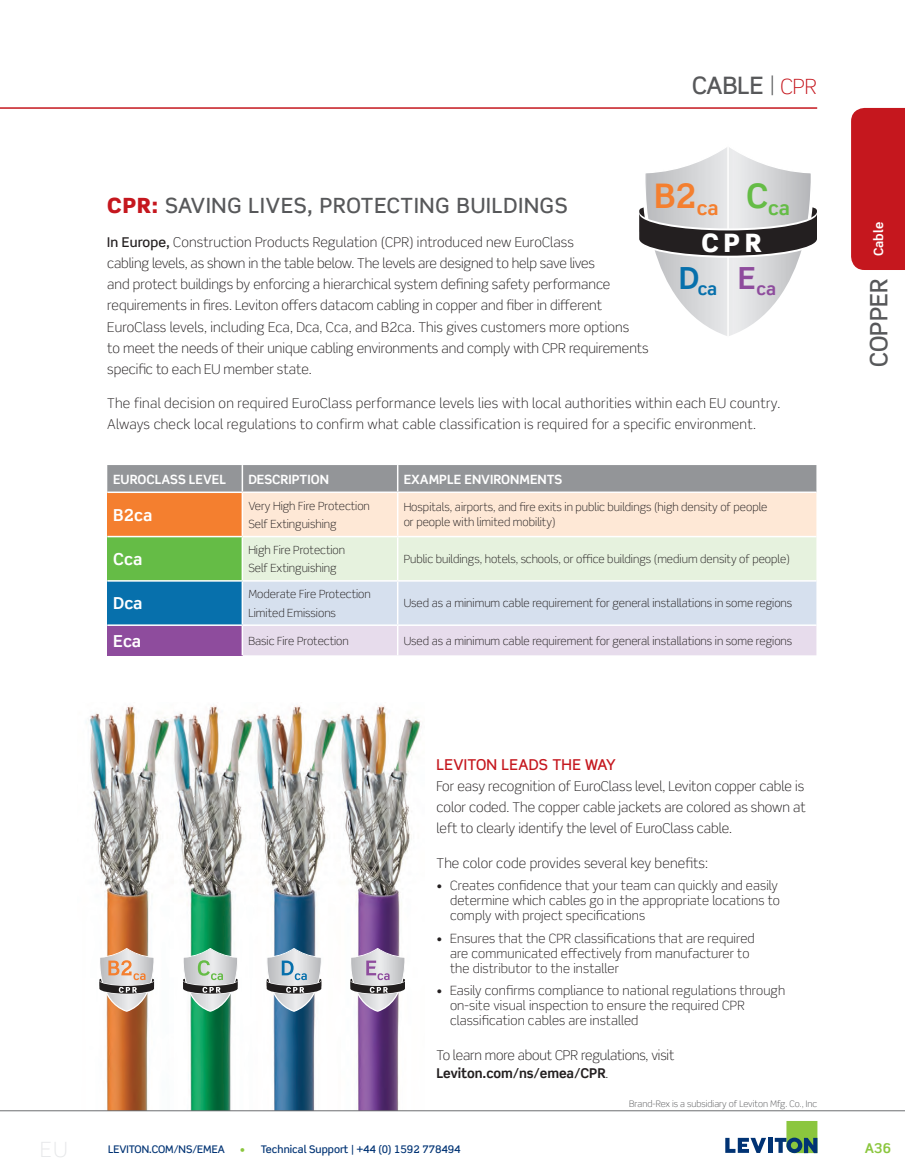
<style>
.page{position:relative;width:905px;height:1175px;background:#fff}
.page>*{position:absolute;margin:0;border:0;box-sizing:border-box;transform-origin:0 0}
.t1{font:700 33.75px "Scene Std";color:#f47f2f}
.t2{font:900 25.35px "Scene Std";color:#fff}
.t3{font:500 24px "Scene Std";color:#57585a}
.T_-_Headers__All_Cap{font:500 21px "Scene Std";letter-spacing:.04em;color:#57585a}
.t4{font:300 21px "Scene Std";color:#e6e7e9}
.t5{font:700 19.65px "Scene Std";color:#65bc46}
.t6{font:700 17.7px "Scene Std";color:#8e4c9d}
.t7{font:700 17.7px "Scene Std";color:#0770ac}
.T_-_Chart_Header_Tit{font:700 16.5px "Scene Std";color:#fff}
.T_-_Headers__All_Cap-2{font:500 15px "Scene Std";letter-spacing:.02em;color:#c5171e}
.T-_Body_Copy{font:300 13.5px/21px "Scene Std";color:#231f20}
.T-_Body_Copy-2{font:300 13.5px/21px "Scene Std";letter-spacing:.02em;color:#231f20}
.t8{font:700 13.5px "Scene Std";color:#8bc63e}
.T_-_Bulletted{font:300 12.75px/15px "Scene Std";letter-spacing:.01em;color:#231f20}
.T_-_Chart_Header_Tit-2{font:700 12.75px "Scene Std";color:#fff}
.T_-_Chart_Contents{font:300 11.25px/15px "Scene Std";color:#231f20}
.t9{font:500 10.5px "Scene Std";color:#013374}
.T_-_Mouse_Copy{font:300 9px "Scene Std";color:#57585a}
.s1{font-weight:300}
.s2{font-weight:300;font-size:21px;color:#c5171e}
.s3{font-weight:900;color:#c5171e}
.s4{font-weight:500}
.s5{font-weight:700}
.s6{color:#8bc63e}
</style>
<div class="page">
<img style="left:89px;top:705px;width:72px;height:405px">
<svg style="left:99px;top:948px;width:55px;height:63px;background:#c8b7ac"></svg>
<img style="left:161px;top:705px;width:83px;height:405px">
<svg style="left:183px;top:948px;width:55px;height:63px;background:#afc0b6"></svg>
<img style="left:244px;top:705px;width:84px;height:405px">
<svg style="left:266px;top:948px;width:56px;height:63px"></svg>
<img style="left:328px;top:705px;width:92px;height:405px">
<svg style="left:350px;top:948px;width:55px;height:63px;background:#bbb3bf"></svg>
<svg style="left:639px;top:147px;width:178px;height:189px"></svg>
<svg style="left:107px;top:465px;width:709px;height:190px;background:#cbccc6"></svg>
<hr style="left:0;top:107px;width:817px;height:2px;background:#c5171e">
<hr style="left:0;top:1110px;width:904px;height:1px;background:#6c6d70">
<svg style="left:725px;top:1137px;width:41px;height:15px"></svg>
<div style="left:767px;top:1137px;width:5px;height:15px;background:#013374"></div>
<svg style="left:774px;top:1121px;width:43px;height:32px"></svg>
<div style="left:851px;top:108px;width:53px;height:162px;background:#c5171e"></div>
<p class="t3" style="left:692px;top:71px;width:127px">CABLE <span class="s1">|</span> <span class="s2">CPR</span></p>
<p class="t1" style="left:654px;top:175px;width:66px">B2<sub>ca</sub></p>
<p class="t5" style="left:746px;top:196px;width:45px"><sup>C</sup>ca</p>
<p class="T_-_Headers__All_Cap" style="left:107px;top:192px;width:462px"><span class="s3">CPR:</span> SAVING LIVES, PROTECTING BUILDINGS</p>
<p class="T-_Body_Copy" style="left:107px;top:232px;width:543px"><span class="s4">In Europe,</span> Construction Products Regulation (CPR) introduced new EuroClass<br>cabling levels, as shown in the table below. The levels are designed to help save lives<br>and protect buildings by enforcing a hierarchical system defining safety performance requirements in fires. Leviton offers datacom cabling in copper and fiber in different EuroClass levels, including Eca, Dca, Cca, and B2ca. This gives customers more options<br>to meet the needs of their unique cabling environments and comply with CPR requirements specific to each EU member state.</p>
<p class="T-_Body_Copy-2" style="left:107px;top:393px;width:674px">The final decision on required EuroClass performance levels lies with local authorities within each EU country.<br>Always check local regulations to confirm what cable classification is required for a specific environment.</p>
<p class="t2" style="left:701px;top:227px;width:62px">CPR</p>
<p class="t6" style="left:737px;top:277px;width:40px"><sup>E</sup>ca</p>
<p class="t7" style="left:678px;top:277px;width:40px"><sup>D</sup>ca</p>
<p class="T_-_Chart_Header_Tit-2" style="left:113px;top:471px;width:114px">EUROCLASS LEVEL</p>
<p class="T_-_Chart_Header_Tit-2" style="left:248px;top:471px;width:82px">DESCRIPTION</p>
<p class="T_-_Chart_Header_Tit-2" style="left:403px;top:471px;width:160px">EXAMPLE ENVIRONMENTS</p>
<p class="T_-_Chart_Header_Tit" style="left:113px;top:504px;width:41px">B2ca</p>
<p class="T_-_Chart_Contents" style="left:248px;top:498px;width:123px">Very High Fire Protection</p>
<p class="T_-_Chart_Contents" style="left:248px;top:516px;width:90px">Self Extinguishing</p>
<p class="T_-_Chart_Contents" style="left:403px;top:500px;width:365px">Hospitals, airports, and fire exits in public buildings (high density of people or people with limited mobility)</p>
<p class="T_-_Chart_Header_Tit" style="left:113px;top:549px;width:31px">Cca</p>
<p class="T_-_Chart_Header_Tit" style="left:113px;top:593px;width:31px">Dca</p>
<p class="T_-_Chart_Contents" style="left:248px;top:542px;width:98px">High Fire Protection</p>
<p class="T_-_Chart_Contents" style="left:248px;top:561px;width:90px">Self Extinguishing</p>
<p class="T_-_Chart_Contents" style="left:248px;top:587px;width:124px">Moderate Fire Protection</p>
<p class="T_-_Chart_Contents" style="left:248px;top:605px;width:89px">Limited Emissions</p>
<p class="T_-_Chart_Contents" style="left:403px;top:551px;width:387px">Public buildings, hotels, schools, or office buildings (medium density of people)</p>
<p class="T_-_Chart_Contents" style="left:403px;top:596px;width:390px">Used as a minimum cable requirement for general installations in some regions</p>
<p class="T_-_Chart_Header_Tit" style="left:113px;top:630px;width:29px">Eca</p>
<p class="T_-_Chart_Contents" style="left:248px;top:633px;width:102px">Basic Fire Protection</p>
<p class="T_-_Chart_Contents" style="left:403px;top:633px;width:390px">Used as a minimum cable requirement for general installations in some regions</p>
<p class="T_-_Chart_Header_Tit-2" style="left:870px;top:256px;width:35px;rotate:-90deg">Cable</p>
<h3 class="t3" style="left:863px;top:367px;width:90px;rotate:-90deg">COPPER</h3>
<h3 class="t4" style="left:40px;top:1136px;width:29px">EU</h3>
<p class="T_-_Headers__All_Cap-2" style="left:436px;top:755px;width:181px">LEVITON LEADS THE WAY</p>
<p class="T-_Body_Copy" style="left:436px;top:775px;width:370px;text-align:justify">For easy recognition of EuroClass level, Leviton copper cable is color coded. The copper cable jackets are colored as shown at left to clearly identify the level of EuroClass cable.</p>
<p class="T-_Body_Copy" style="left:436px;top:852px;width:273px">The color code provides several key benefits:</p>
<p class="T_-_Bulletted" style="left:450px;top:878px;width:331px;text-indent:-14px">• Creates confidence that your team can quickly and easily determine which cables go in the appropriate locations to comply with project specifications</p>
<p class="T_-_Bulletted" style="left:450px;top:930px;width:306px;text-indent:-14px">• Ensures that the CPR classifications that are required are communicated effectively from manufacturer to the distributor to the installer</p>
<p class="T_-_Bulletted" style="left:450px;top:983px;width:336px;text-indent:-14px">• Easily confirms compliance to national regulations through on-site visual inspection to ensure the required CPR classification cables are installed</p>
<p class="T-_Body_Copy" style="left:436px;top:1046px;width:239px;line-height:18px">To learn more about CPR regulations, visit<br><span class="s5">Leviton.com/ns/emea/CPR</span>.</p>
<p class="T_-_Mouse_Copy" style="left:629px;top:1098px;width:189px">Brand-Rex is a subsidiary of Leviton Mfg. Co., Inc</p>
<p class="t9" style="left:108px;top:1142px;width:118px">LEVITON.COM/NS/EMEA</p>
<p class="t9" style="left:240px;top:1142px;width:222px"><span class="s6">•</span> Technical Support | +44 (0) 1592 778494</p>
<p class="t8" style="left:864px;top:1139px;width:28px">A36</p>
</div>
